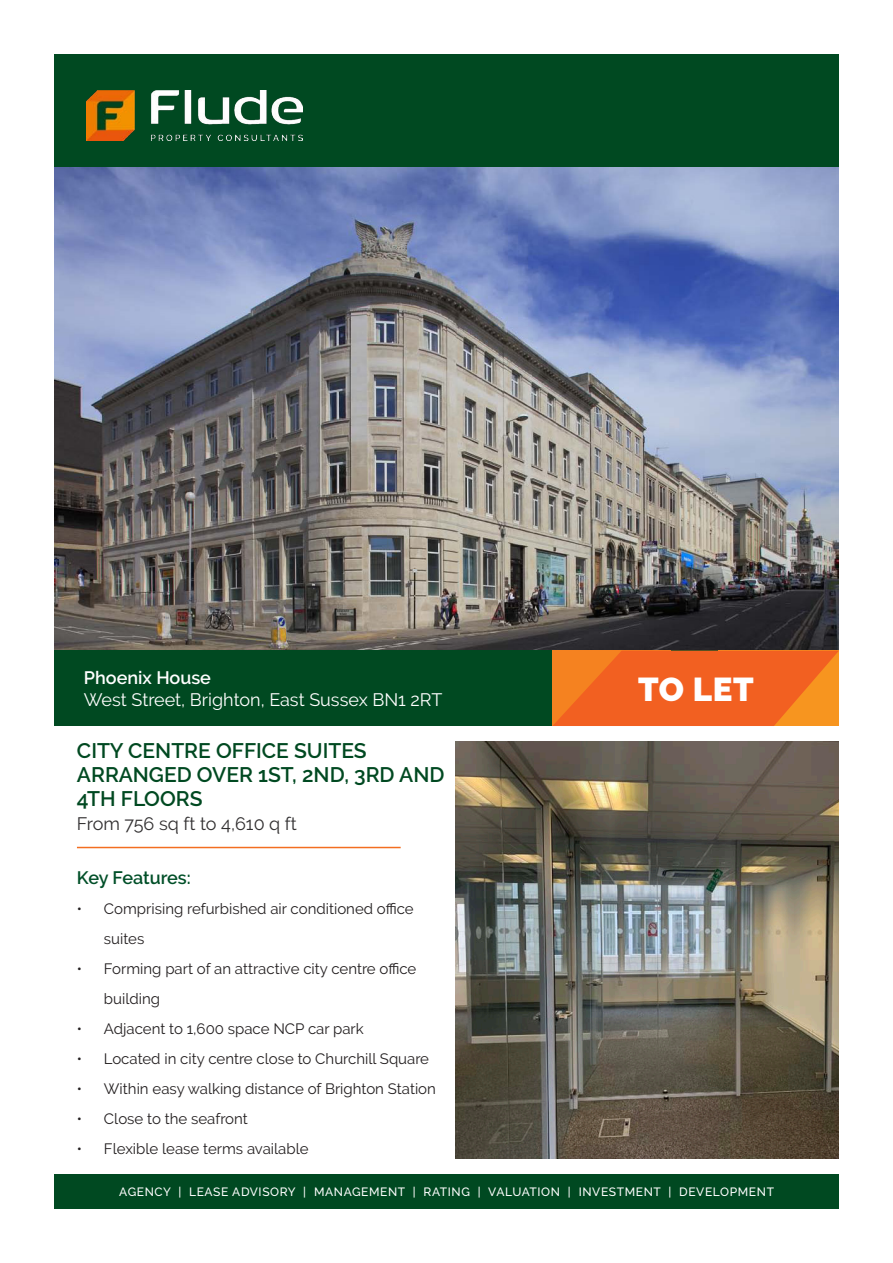
<style>
.page{position:relative;width:893px;height:1263px;background:#fff}
.page>*{position:absolute;margin:0;border:0;box-sizing:border-box;transform-origin:0 0}
.t1{font:900 33px "Raleway";color:#fff}
.Flude_-_Main_Header{font:600 21px/24px "Raleway";color:#004921}
.t2{font:18px "Raleway";color:#fff}
.Flude_-_Tagline_Text{font:18px "Raleway";color:#312f30}
.Flude_-_Tagline_Text-2{font:600 18px "Raleway";letter-spacing:-.005em;color:#004f28}
.t3{font:600 18px "Raleway";color:#fff}
.t4{font:15px/30px "Raleway";color:#231f20}
.t5{font:500 12px "Raleway";letter-spacing:.05em;color:#fff}
</style>
<div class="page">
<img style="left:455px;top:742px;width:384px;height:417px">
<img style="left:54px;top:166px;width:785px;height:485px">
<hr style="left:77px;top:847px;width:324px;height:1px;background:#f36e21">
<div style="left:54px;top:1175px;width:785px;height:34px;background:#004921"></div>
<div style="left:54px;top:54px;width:785px;height:112px;background:#004921"></div>
<img style="left:87px;top:90px;width:216px;height:51px">
<div style="left:54px;top:651px;width:785px;height:75px;background:#004921"></div>
<svg style="left:552px;top:651px;width:287px;height:75px;background:#f26a20"></svg>
<p class="t3" style="left:84px;top:667px;width:129px">Phoenix House</p>
<p class="t2" style="left:84px;top:689px;width:360px">West Street, Brighton, East Sussex BN1 2RT</p>
<p class="t1" style="left:638px;top:670px;width:117px">TO LET</p>
<p class="Flude_-_Main_Header" style="left:77px;top:739px;width:291px">CITY CENTRE OFFICE SUITES</p>
<p class="Flude_-_Main_Header" style="left:77px;top:763px;width:369px">ARRANGED OVER 1ST, 2ND, 3RD AND<br>4TH FLOORS</p>
<p class="Flude_-_Tagline_Text" style="left:77px;top:813px;width:221px">From 756 sq ft to 4,610 q ft</p>
<p class="Flude_-_Tagline_Text-2" style="left:77px;top:867px;width:115px">Key Features:</p>
<p class="t4" style="left:104px;top:894px;width:311px;text-indent:-27px">• Comprising refurbished air conditioned office suites</p>
<p class="t4" style="left:104px;top:954px;width:314px;text-indent:-27px">• Forming part of an attractive city centre office building</p>
<p class="t4" style="left:77px;top:1014px;width:288px">• Adjacent to 1,600 space NCP car park</p>
<p class="t4" style="left:77px;top:1044px;width:354px">• Located in city centre close to Churchill Square</p>
<p class="t4" style="left:77px;top:1074px;width:360px">• Within easy walking distance of Brighton Station</p>
<p class="t4" style="left:77px;top:1104px;width:172px">• Close to the seafront</p>
<p class="t4" style="left:77px;top:1134px;width:233px">• Flexible lease terms available</p>
<p class="t5" style="left:119px;top:1185px;width:656px">AGENCY | LEASE ADVISORY | MANAGEMENT | RATING | VALUATION | INVESTMENT | DEVELOPMENT</p>
</div>
